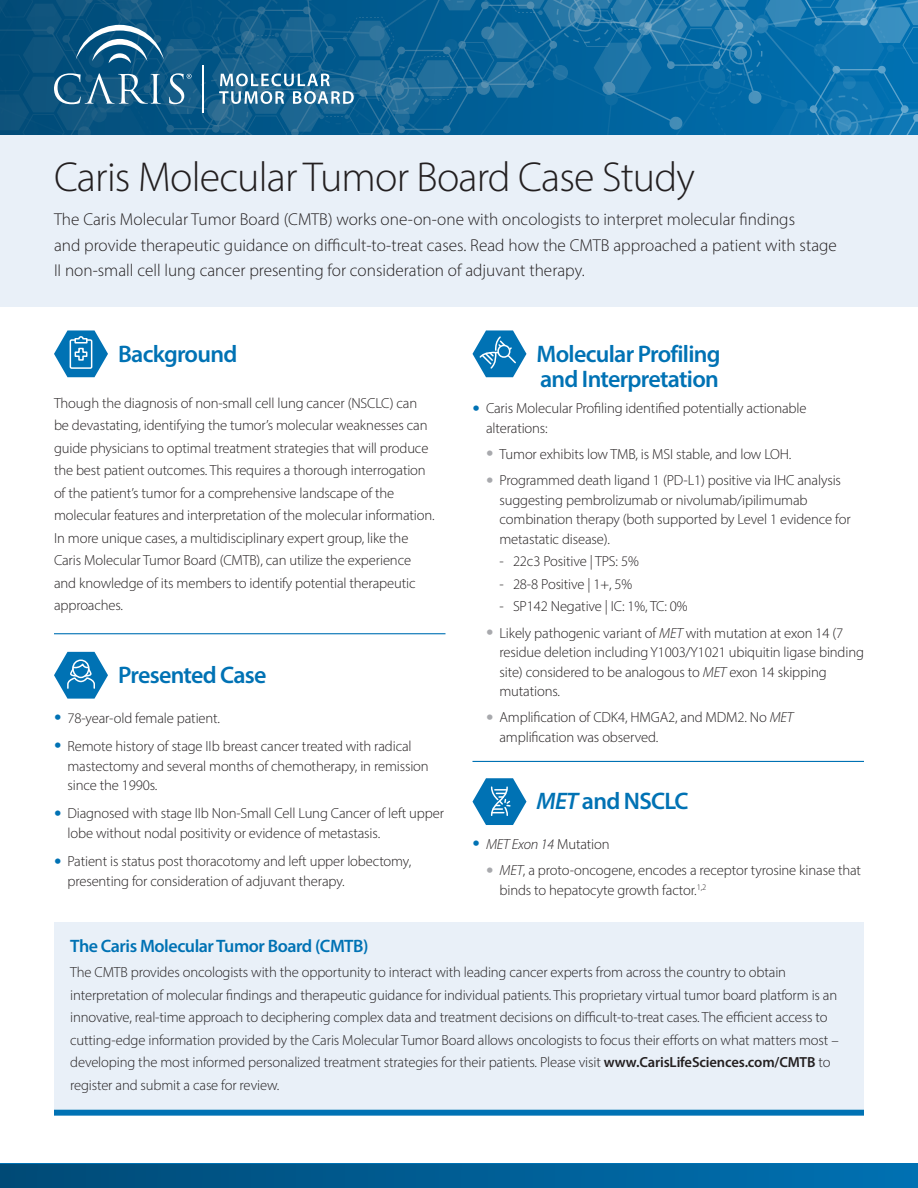
<style>
.page{position:relative;width:918px;height:1188px;background:#fff}
.page>*{position:absolute;margin:0;border:0;box-sizing:border-box;transform-origin:0 0}
.t1{font:300 42px "Myriad Pro";letter-spacing:-.02em;color:#231f20}
.Subhead{font:600 24px/25.5px "Myriad Pro";letter-spacing:-.03em;color:#0072b4}
.Subhead-2{font:600 18px "Myriad Pro";letter-spacing:-.025em;color:#0072b4}
.t2{font:300 17.25px/25.5px "Myriad Pro";color:#231f20}
.Indent_1{font:300 14.7px/19.5px "Myriad Pro";letter-spacing:-.01em;color:#231f20}
.Body{font:300 14.7px/22.5px "Myriad Pro";letter-spacing:-.01em;color:#231f20}
.t3{font:italic 300 14.7px "Myriad Pro";letter-spacing:-.01em;color:#231f20}
.s1{font-size:30px;color:#0072b4}
.s2{font-size:30px;color:#a8a9ad}
.s3{font-style:italic}
.s4{font-style:normal;font-size:30px;color:#0072b4}
.s5{font-style:normal}
.s6{font-weight:600}
</style>
<div class="page">
<div style="left:0;top:134px;width:918px;height:173px;background:#e9f0f8"></div>
<div style="left:0;top:1164px;width:918px;height:24px;background:linear-gradient(to right,#004a76,#0071b2)"></div>
<hr style="left:54px;top:633px;width:392px;height:1px;background:#0072b4">
<svg style="left:54px;top:330px;width:54px;height:47px"></svg>
<svg style="left:54px;top:652px;width:54px;height:47px"></svg>
<hr style="left:472px;top:761px;width:392px;height:1px;background:#0072b4">
<svg style="left:472px;top:330px;width:54px;height:47px"></svg>
<svg style="left:473px;top:778px;width:54px;height:47px"></svg>
<svg style="left:0;top:0;width:918px;height:135px"></svg>
<hr style="left:202px;top:65px;width:2px;height:47px;background:#fff">
<div style="left:54px;top:922px;width:810px;height:187px;background:#e9f0f8"></div>
<div style="left:54px;top:1110px;width:810px;height:6px;background:#0072b4"></div>
<p class="t1" style="left:54px;top:152px;width:642px">Caris Molecular Tumor Board Case Study</p>
<p class="t2" style="left:54px;top:207px;width:785px">The Caris Molecular Tumor Board (CMTB) works one-on-one with oncologists to interpret molecular findings<br>and provide therapeutic guidance on difficult-to-treat cases. Read how the CMTB approached a patient with stage<br>II non-small cell lung cancer presenting for consideration of adjuvant therapy.</p>
<p class="Subhead" style="left:118px;top:340px;width:121px">Background</p>
<p class="Body" style="left:54px;top:391px;width:382px">Though the diagnosis of non-small cell lung cancer (NSCLC) can be devastating, identifying the tumor’s molecular weaknesses can guide physicians to optimal treatment strategies that will produce the best patient outcomes. This requires a thorough interrogation of the patient’s tumor for a comprehensive landscape of the molecular features and interpretation of the molecular information.<br>In more unique cases, a multidisciplinary expert group, like the Caris Molecular Tumor Board (CMTB), can utilize the experience and knowledge of its members to identify potential therapeutic approaches.</p>
<p class="Subhead" style="left:118px;top:661px;width:150px">Presented Case</p>
<p class="Indent_1" style="left:54px;top:708px;width:168px"><span class="s1">•</span> 78-year-old female patient.</p>
<p class="Indent_1" style="left:68px;top:736px;width:363px;text-indent:-14px"><span class="s1">•</span> Remote history of stage IIb breast cancer treated with radical mastectomy and several months of chemotherapy, in remission since the 1990s.</p>
<p class="Indent_1" style="left:68px;top:804px;width:378px;text-indent:-14px"><span class="s1">•</span> Diagnosed with stage IIb Non-Small Cell Lung Cancer of left upper lobe without nodal positivity or evidence of metastasis.</p>
<p class="Indent_1" style="left:68px;top:852px;width:345px;text-indent:-14px"><span class="s1">•</span> Patient is status post thoracotomy and left upper lobectomy, presenting for consideration of adjuvant therapy.</p>
<p class="Subhead" style="left:537px;top:340px;width:185px">Molecular Profiling and Interpretation</p>
<p class="Indent_1" style="left:486px;top:399px;width:322px;text-indent:-14px"><span class="s1">•</span> Caris Molecular Profiling identified potentially actionable alterations:</p>
<p class="Indent_1" style="left:486px;top:444px;width:307px"><span class="s2">•</span> Tumor exhibits low TMB, is MSI stable, and low LOH.</p>
<p class="Indent_1" style="left:500px;top:471px;width:353px;text-indent:-14px"><span class="s2">•</span> Programmed death ligand 1 (PD-L1) positive via IHC analysis suggesting pembrolizumab or nivolumab/ipilimumab combination therapy (both supported by Level 1 evidence for metastatic disease).</p>
<p class="Indent_1" style="left:500px;top:552px;width:141px">- 22c3 Positive | TPS: 5%</p>
<p class="Indent_1" style="left:500px;top:574px;width:134px">- 28-8 Positive | 1+, 5%</p>
<p class="Indent_1" style="left:500px;top:597px;width:190px">- SP142 Negative | IC: 1%, TC: 0%</p>
<p class="Indent_1" style="left:500px;top:623px;width:366px;text-indent:-14px"><span class="s2">•</span> Likely pathogenic variant of <span class="s3">MET</span> with mutation at exon 14 (7 residue deletion including Y1003/Y1021 ubiquitin ligase binding site) considered to be analogous to <span class="s3">MET</span> exon 14 skipping mutations.</p>
<p class="Indent_1" style="left:500px;top:708px;width:295px;text-indent:-14px"><span class="s2">•</span> Amplification of CDK4, HMGA2, and MDM2. No <span class="s3">MET </span>amplification was observed.</p>
<p class="Subhead" style="left:537px;top:788px;width:154px"><span class="s3">MET</span> and NSCLC</p>
<p class="t3" style="left:473px;top:835px;width:139px"><span class="s4">•</span> MET Exon 14 <span class="s5">Mutation</span></p>
<p class="Indent_1" style="left:500px;top:860px;width:363px;text-indent:-14px"><span class="s2">•</span> <span class="s3">MET</span>, a proto-oncogene, encodes a receptor tyrosine kinase that binds to hepatocyte growth factor.<sup>1,2</sup></p>
<p class="Subhead-2" style="left:70px;top:935px;width:300px">The Caris Molecular Tumor Board (CMTB)</p>
<p class="Indent_1" style="left:70px;top:961px;width:770px;line-height:22.5px">The CMTB provides oncologists with the opportunity to interact with leading cancer experts from across the country to obtain interpretation of molecular findings and therapeutic guidance for individual patients. This proprietary virtual tumor board platform is an innovative, real-time approach to deciphering complex data and treatment decisions on difficult-to-treat cases. The efficient access to cutting-edge information provided by the Caris Molecular Tumor Board allows oncologists to focus their efforts on what matters most – developing the most informed personalized treatment strategies for their patients. Please visit <span class="s6">www.CarisLifeSciences.com/CMTB</span> to register and submit a case for review.</p>
</div>
